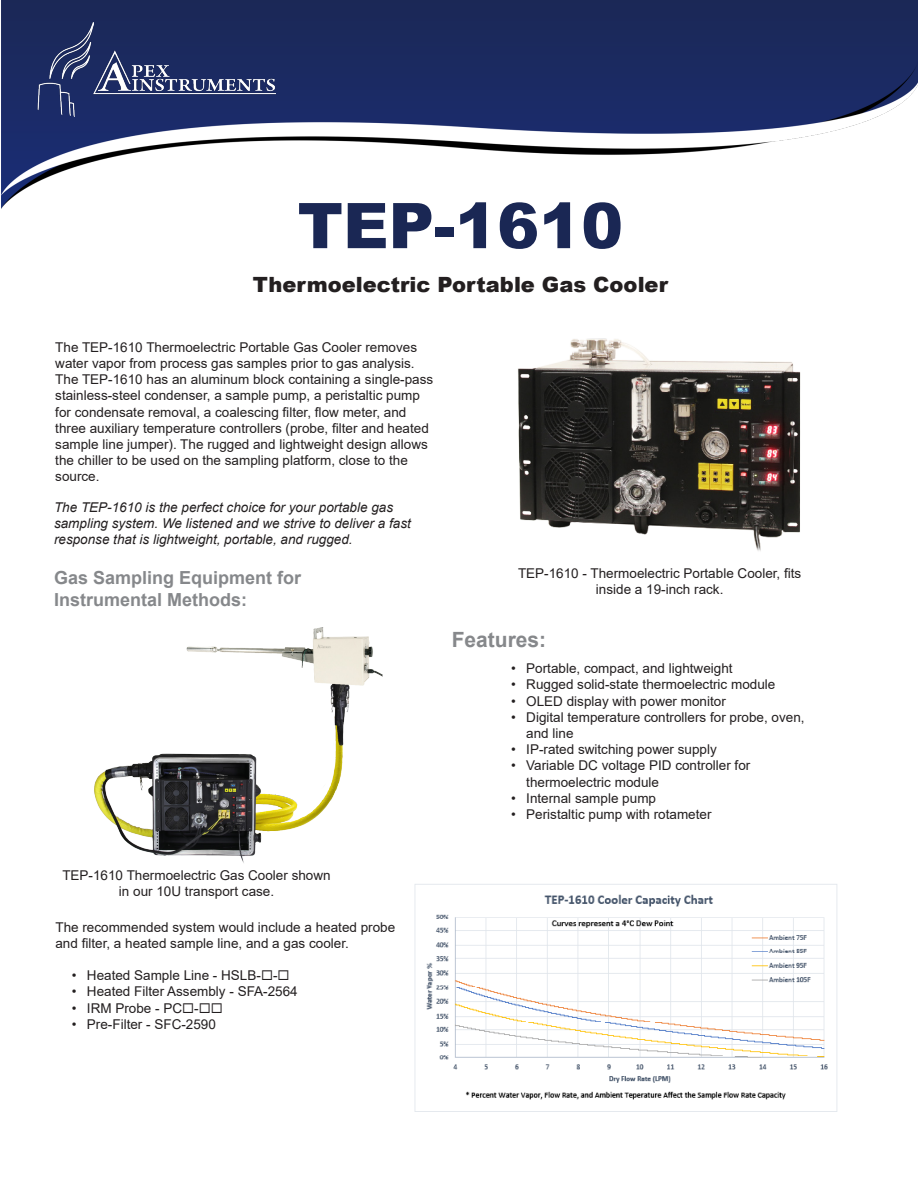
<style>
.page{position:relative;width:918px;height:1188px;background:#fff}
.page>*{position:absolute;margin:0;border:0;box-sizing:border-box;transform-origin:0 0}
.t1{font:900 63px "Arial";color:#1a2754}
.t2{font:900 21px "Arial";color:#231f20}
.t3{font:700 21px "Arial";color:#86888b}
.t4{font:700 18px/21.6px "Arial";color:#86888b}
.t5{font:13.5px/16.2px "Arial";color:#231f20}
.t6{font:italic 13.5px/16.2px "Arial";color:#231f20}
</style>
<div class="page">
<img style="left:1px;top:0;width:917px;height:209px">
<img style="left:518px;top:338px;width:283px;height:213px">
<img style="left:94px;top:51px;width:182px;height:47px">
<img style="left:38px;top:23px;width:56px;height:94px">
<img style="left:94px;top:627px;width:289px;height:236px">
<img style="left:414px;top:884px;width:424px;height:228px">
<p class="t1" style="left:298px;top:180px;width:327px">TEP-1610</p>
<p class="t2" style="left:253px;top:269px;width:417px">Thermoelectric Portable Gas Cooler</p>
<p class="t5" style="left:55px;top:339px;width:379px">The TEP-1610 Thermoelectric Portable Gas Cooler removes water vapor from process gas samples prior to gas analysis.<br>The TEP-1610 has an aluminum block containing a single-pass stainless-steel condenser, a sample pump, a peristaltic pump for condensate removal, a coalescing filter, flow meter, and three auxiliary temperature controllers (probe, filter and heated sample line jumper). The rugged and lightweight design allows the chiller to be used on the sampling platform, close to the source.</p>
<p class="t6" style="left:54px;top:499px;width:358px">The TEP-1610 is the perfect choice for your portable gas sampling system. We listened and we strive to deliver a fast response that is lightweight, portable, and rugged.</p>
<p class="t4" style="left:54px;top:567px;width:249px">Gas Sampling Equipment for<br>Instrumental Methods:</p>
<p class="t5" style="left:62px;top:867px;width:270px;text-align:center">TEP-1610 Thermoelectric Gas Cooler shown in our 10U transport case.</p>
<p class="t5" style="left:55px;top:919px;width:341px">The recommended system would include a heated probe and filter, a heated sample line, and a gas cooler.</p>
<p class="t5" style="left:72px;top:967px;width:219px">• Heated Sample Line - HSLB-◻-◻</p>
<p class="t5" style="left:72px;top:983px;width:227px">• Heated Filter Assembly - SFA-2564</p>
<p class="t5" style="left:72px;top:1000px;width:152px">• IRM Probe - PC◻-◻◻</p>
<p class="t5" style="left:72px;top:1016px;width:146px">• Pre-Filter - SFC-2590</p>
<p class="t5" style="left:518px;top:565px;width:285px;text-align:center">TEP-1610 - Thermoelectric Portable Cooler, fits inside a 19-inch rack.</p>
<p class="t3" style="left:452px;top:625px;width:96px">Features:</p>
<p class="t5" style="left:511px;top:660px;width:223px">• Portable, compact, and lightweight</p>
<p class="t5" style="left:511px;top:676px;width:266px">• Rugged solid-state thermoelectric module</p>
<p class="t5" style="left:511px;top:693px;width:216px">• OLED display with power monitor</p>
<p class="t5" style="left:526px;top:709px;width:280px;text-indent:-15px">• Digital temperature controllers for probe, oven, and line</p>
<p class="t5" style="left:511px;top:741px;width:207px">• IP-rated switching power supply</p>
<p class="t5" style="left:526px;top:757px;width:226px;text-indent:-15px">• Variable DC voltage PID controller for thermoelectric module</p>
<p class="t5" style="left:511px;top:790px;width:146px">• Internal sample pump</p>
<p class="t5" style="left:511px;top:806px;width:202px">• Peristaltic pump with rotameter</p>
</div>
